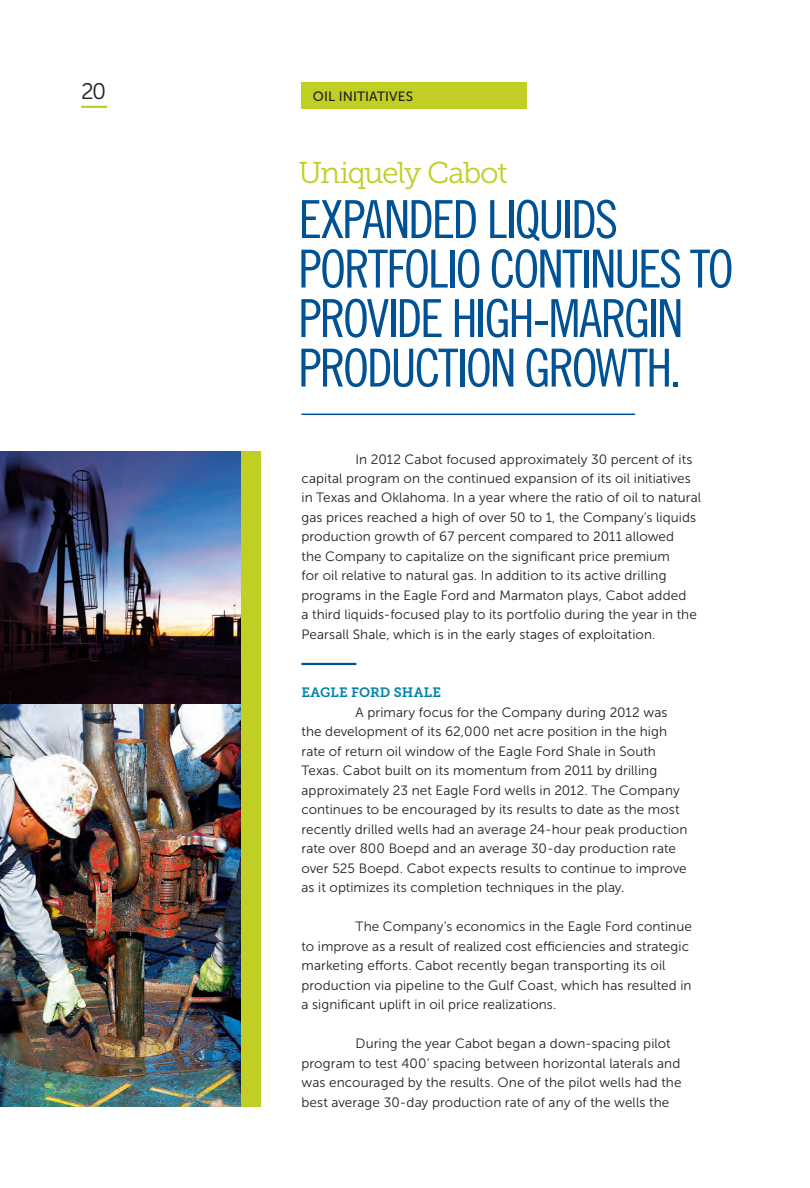
<style>
.page{position:relative;width:810px;height:1188px;background:#fff}
.page>*{position:absolute;margin:0;border:0;box-sizing:border-box;transform-origin:0 0}
.t1{font:52.5px/49.5px "Trade Gothic Cond Eighteen";letter-spacing:-.045em;color:#005294}
.t2{font:30px "Museo Slab 300";letter-spacing:-.045em;color:#c1ce23}
.t3{font:22.5px "Museo Sans 300";color:#231f20}
.Body_Copy{font:13.5px/19.5px "Museo Sans 300";letter-spacing:.005em;color:#231f20}
.UNIQUELY{font:13.5px "Museo Sans 500";letter-spacing:.01em;color:#231f20}
.Subtitles{font:13.5px "Museo Slab 700";letter-spacing:.01em;color:#0083a9}
</style>
<div class="page">
<hr style="left:81px;top:106px;width:26px;height:2px;background:#c1ce23">
<hr style="left:302px;top:414px;width:333px;height:1px;background:#005294">
<img style="left:0;top:451px;width:242px;height:253px">
<img style="left:0;top:704px;width:242px;height:403px">
<div style="left:242px;top:451px;width:19px;height:656px;background:#c1ce23"></div>
<div style="left:302px;top:82px;width:225px;height:27px;background:#c1ce23"></div>
<hr style="left:302px;top:663px;width:54px;height:2px;background:#005294">
<h3 class="t3" style="left:81px;top:79px;width:27px">20</h3>
<p class="UNIQUELY" style="left:313px;top:89px;width:102px">OIL INITIATIVES</p>
<p class="t2" style="left:298px;top:157px;width:211px">Uniquely Cabot</p>
<p class="t1" style="left:298px;top:194px;width:437px">EXPANDED LIQUIDS<br>PORTFOLIO CONTINUES TO<br>PROVIDE HIGH-MARGIN<br>PRODUCTION GROWTH.</p>
<p class="Body_Copy" style="left:302px;top:449px;width:401px;text-indent:54px">In 2012 Cabot focused approximately 30 percent of its capital program on the continued expansion of its oil initiatives in Texas and Oklahoma. In a year where the ratio of oil to natural gas prices reached a high of over 50 to 1, the Company’s liquids production growth of 67 percent compared to 2011 allowed<br>the Company to capitalize on the significant price premium<br>for oil relative to natural gas. In addition to its active drilling programs in the Eagle Ford and Marmaton plays, Cabot added<br>a third liquids-focused play to its portfolio during the year in the Pearsall Shale, which is in the early stages of exploitation.</p>
<p class="Subtitles" style="left:302px;top:685px;width:141px">EAGLE FORD SHALE</p>
<p class="Body_Copy" style="left:302px;top:703px;width:387px;text-indent:54px">A primary focus for the Company during 2012 was the development of its 62,000 net acre position in the high rate of return oil window of the Eagle Ford Shale in South Texas. Cabot built on its momentum from 2011 by drilling approximately 23 net Eagle Ford wells in 2012. The Company continues to be encouraged by its results to date as the most recently drilled wells had an average 24-hour peak production rate over 800 Boepd and an average 30-day production rate over 525 Boepd. Cabot expects results to continue to improve as it optimizes its completion techniques in the play.</p>
<p class="Body_Copy" style="left:302px;top:917px;width:392px;text-indent:54px">The Company’s economics in the Eagle Ford continue to improve as a result of realized cost efficiencies and strategic marketing efforts. Cabot recently began transporting its oil production via pipeline to the Gulf Coast, which has resulted in a significant uplift in oil price realizations.</p>
<p class="Body_Copy" style="left:302px;top:1034px;width:382px;text-indent:54px">During the year Cabot began a down-spacing pilot program to test 400’ spacing between horizontal laterals and was encouraged by the results. One of the pilot wells had the best average 30-day production rate of any of the wells the</p>
</div>
